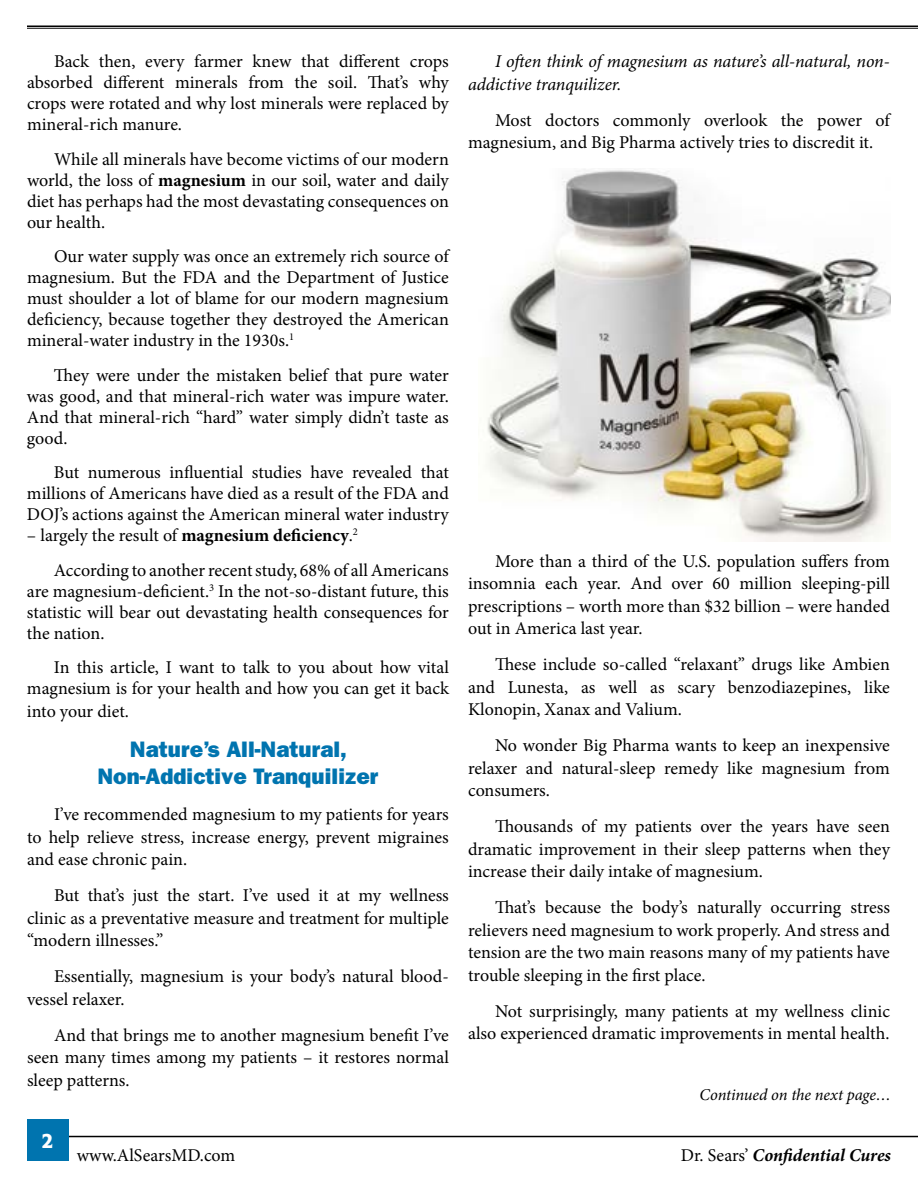
<style>
.page{position:relative;width:918px;height:1188px;background:#fff}
.page>*{position:absolute;margin:0;border:0;box-sizing:border-box;transform-origin:0 0}
.t1{font:22.5px/27px "ITC Franklin Gothic Std Hvy";color:#0074af;text-align:center}
.t2{font:18px/22.5px "Minion Pro";color:#000;text-align:justify}
.t3{font:italic 18px/22.5px "Minion Pro";letter-spacing:-.01em;color:#000}
.t4{font:italic 700 18px "Minion Pro";letter-spacing:-.005em;color:#000}
.t5{font:700 18px "Penumbra Serif Std";color:#fff}
.t6{font:italic 16.5px "Minion Pro";letter-spacing:-.005em;color:#000}
.s1{font-weight:700}
.s2{font-weight:400;font-style:normal}
</style>
<div class="page">
<hr style="left:56px;top:1136px;width:862px;height:1px;background:#000">
<div style="left:27px;top:1120px;width:41px;height:41px;background:#0074af"></div>
<hr style="left:27px;top:26px;width:891px;height:1px;background:#000">
<hr style="left:27px;top:28px;width:891px;height:1px;background:#000">
<img style="left:486px;top:169px;width:405px;height:372px">
<p class="t2" style="left:27px;top:51px;width:423px;line-height:21px;text-indent:27px">Back then, every farmer knew that different crops absorbed different minerals from the soil. That’s why crops were rotated and why lost minerals were replaced by mineral-rich manure.</p>
<p class="t2" style="left:27px;top:148px;width:423px;line-height:21px;text-indent:27px">While all minerals have become victims of our modern world, the loss of <span class="s1">magnesium</span> in our soil, water and daily diet has perhaps had the most devastating consequences on our health.</p>
<p class="t2" style="left:27px;top:246px;width:423px;line-height:21px;text-indent:27px">Our water supply was once an extremely rich source of magnesium. But the FDA and the Department of Justice must shoulder a lot of blame for our modern magnesium deficiency, because together they destroyed the American mineral-water industry in the 1930s.<sup>1</sup></p>
<p class="t2" style="left:27px;top:364px;width:423px;line-height:21px;text-indent:27px">They were under the mistaken belief that pure water was good, and that mineral-rich water was impure water.<br>And that mineral-rich “hard” water simply didn’t taste as good.</p>
<p class="t2" style="left:27px;top:462px;width:423px;line-height:21px;text-indent:27px">But numerous influential studies have revealed that millions of Americans have died as a result of the FDA and DOJ’s actions against the American mineral water industry</p>
<p class="t2" style="left:54px;top:518px;width:396px;line-height:34.5px;text-indent:-27px">– largely the result of <span class="s1">magnesium deficiency</span>.<sup>2<br></sup>According to another recent study, 68% of all Americans</p>
<p class="t2" style="left:27px;top:580px;width:423px;line-height:21px">are magnesium-deficient.<sup>3</sup> In the not-so-distant future, this statistic will bear out devastating health consequences for the nation.</p>
<p class="t2" style="left:27px;top:657px;width:423px;line-height:21.8px;text-indent:27px">In this article, I want to talk to you about how vital magnesium is for your health and how you can get it back into your diet.</p>
<p class="t1" style="left:97px;top:736px;width:282px">Nature’s All-Natural,<br>Non-Addictive Tranquilizer</p>
<p class="t2" style="left:27px;top:803px;width:423px;text-indent:27px">I’ve recommended magnesium to my patients for years to help relieve stress, increase energy, prevent migraines and ease chronic pain.</p>
<p class="t2" style="left:27px;top:884px;width:423px;text-indent:27px">But that’s just the start. I’ve used it at my wellness clinic as a preventative measure and treatment for multiple “modern illnesses.”</p>
<p class="t2" style="left:27px;top:965px;width:423px;text-indent:27px">Essentially, magnesium is your body’s natural blood&shy;vessel relaxer.</p>
<p class="t2" style="left:27px;top:1024px;width:423px;text-indent:27px">And that brings me to another magnesium benefit I’ve seen many times among my patients – it restores normal sleep patterns.</p>
<p class="t3" style="left:468px;top:50px;width:423px;text-indent:27px">I often think of magnesium as nature’s all-natural, non&shy;addictive tranquilizer.</p>
<p class="t2" style="left:468px;top:109px;width:423px;text-indent:27px">Most doctors commonly overlook the power of magnesium, and Big Pharma actively tries to discredit it.</p>
<p class="t2" style="left:468px;top:550px;width:423px;text-indent:27px">More than a third of the U.S. population suffers from insomnia each year. And over 60 million sleeping-pill prescriptions – worth more than $32 billion – were handed out in America last year.</p>
<p class="t2" style="left:468px;top:653px;width:423px;text-indent:27px">These include so-called “relaxant” drugs like Ambien and Lunesta, as well as scary benzodiazepines, like Klonopin, Xanax and Valium.</p>
<p class="t2" style="left:468px;top:734px;width:423px;text-indent:27px">No wonder Big Pharma wants to keep an inexpensive relaxer and natural-sleep remedy like magnesium from consumers.</p>
<p class="t2" style="left:468px;top:815px;width:423px;text-indent:27px">Thousands of my patients over the years have seen dramatic improvement in their sleep patterns when they increase their daily intake of magnesium.</p>
<p class="t2" style="left:468px;top:896px;width:423px;text-indent:27px">That’s because the body’s naturally occurring stress relievers need magnesium to work properly. And stress and tension are the two main reasons many of my patients have trouble sleeping in the first place.</p>
<p class="t2" style="left:468px;top:1000px;width:423px;text-align:right">Not surprisingly, many patients at my wellness clinic also experienced dramatic improvements in mental health.</p>
<p class="t6" style="left:700px;top:1084px;width:193px">Continued on the next page…</p>
<p class="t5" style="left:42px;top:1129px;width:13px">2</p>
<p class="t2" style="left:77px;top:1144px;width:160px">www.AlSearsMD.com</p>
<p class="t4" style="left:681px;top:1142px;width:212px"><span class="s2">Dr. Sears’</span> Confidential Cures</p>
</div>
